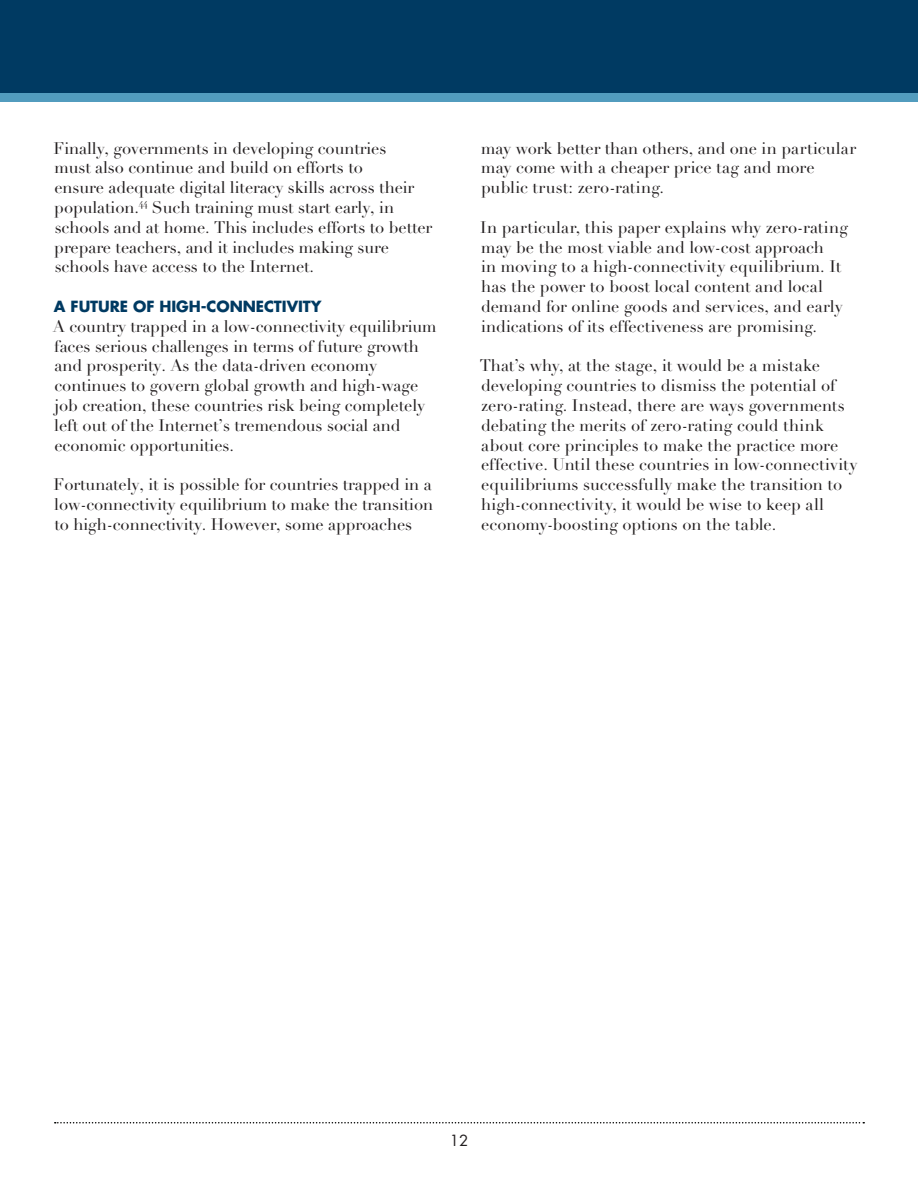
<style>
.page{position:relative;width:918px;height:1188px;background:#fff}
.page>*{position:absolute;margin:0;border:0;box-sizing:border-box;transform-origin:0 0}
.Body_text{font:16.5px/19.8px "Didot LH";letter-spacing:-.005em;color:#231f20}
.Heading1{font:700 15px "Futura";letter-spacing:-.005em;color:#003a62}
.t1{font:15px "Futura";color:#231f20}
</style>
<div class="page">
<svg style="left:55px;top:1122px;width:809px;height:2px"></svg>
<div style="left:0;top:0;width:918px;height:93px;background:#003a62"></div>
<div style="left:0;top:93px;width:918px;height:8px;background:#529cbe"></div>
<p class="Body_text" style="left:54px;top:138px;width:380px">Finally, governments in developing countries<br>must also continue and build on efforts to<br>ensure adequate digital literacy skills across their population.<sup>44</sup> Such training must start early, in schools and at home. This includes efforts to better prepare teachers, and it includes making sure schools have access to the Internet.</p>
<p class="Heading1" style="left:54px;top:296px;width:269px">A FUTURE OF HIGH-CONNECTIVITY</p>
<p class="Body_text" style="left:53px;top:317px;width:385px">A country trapped in a low-connectivity equilibrium faces serious challenges in terms of future growth and prosperity. As the data-driven economy continues to govern global growth and high-wage job creation, these countries risk being completely left out of the Internet’s tremendous social and economic opportunities.</p>
<p class="Body_text" style="left:54px;top:475px;width:381px;text-align:justify">Fortunately, it is possible for countries trapped in a low-connectivity equilibrium to make the transition to high-connectivity. However, some approaches</p>
<p class="Body_text" style="left:481px;top:138px;width:377px">may work better than others, and one in particular may come with a cheaper price tag and more public trust: zero-rating.</p>
<p class="Body_text" style="left:480px;top:218px;width:369px">In particular, this paper explains why zero-rating may be the most viable and low-cost approach<br>in moving to a high-connectivity equilibrium. It has the power to boost local content and local demand for online goods and services, and early indications of its effectiveness are promising.</p>
<p class="Body_text" style="left:480px;top:356px;width:379px">That’s why, at the stage, it would be a mistake developing countries to dismiss the potential of zero-rating. Instead, there are ways governments debating the merits of zero-rating could think about core principles to make the practice more effective. Until these countries in low-connectivity equilibriums successfully make the transition to high-connectivity, it would be wise to keep all economy-boosting options on the table.</p>
<p class="t1" style="left:450px;top:1130px;width:20px">12</p>
</div>
